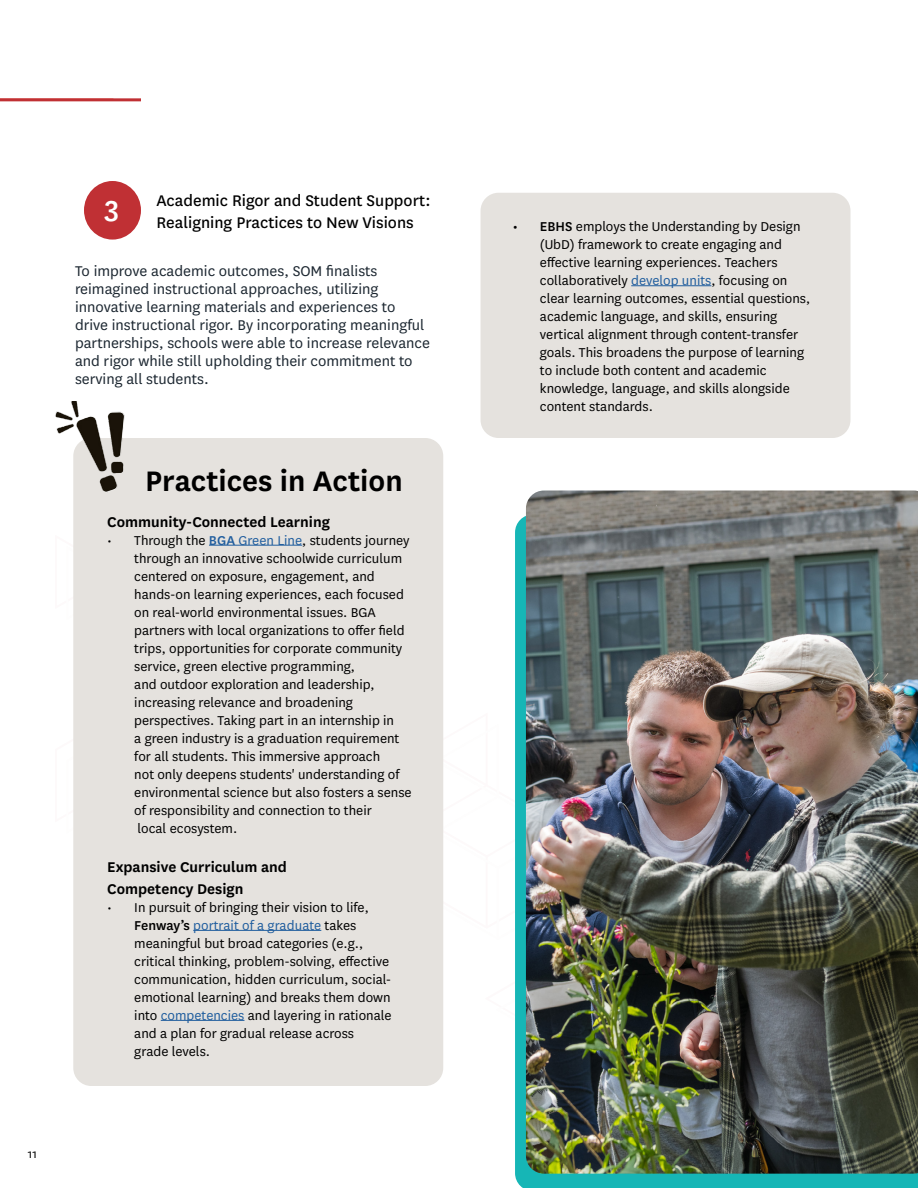
<style>
.page{position:relative;width:918px;height:1188px;background:#fff}
.page>*{position:absolute;margin:0;border:0;box-sizing:border-box;transform-origin:0 0}
.t1{font:600 33px "National";color:#000}
.t2{font:500 33px "National";color:#fff}
.t3{font:18px/21.6px "National";color:#000}
.Body_Text{font:16.5px/18px "National";color:#1b2630}
.t4{font:600 16.5px/21.6px "National";color:#000}
.t5{font:15px/18px "National";color:#000}
.t6{font:13.5px "National";color:#000}
.s1{font-weight:500;color:#215e9e}
.s2{color:#215e9e}
.s3{font-weight:500}
</style>
<div class="page">
<div style="left:73px;top:438px;width:370px;height:648px;background:#e5e2de;border-radius:18px"></div>
<hr style="left:209px;top:545px;width:93px;height:1px;background:#215e9e">
<hr style="left:193px;top:930px;width:128px;height:1px;background:#215e9e">
<hr style="left:161px;top:1020px;width:83px;height:1px;background:#215e9e">
<div style="left:84px;top:181px;width:57px;height:59px;background:#c03034;border-radius:50%"></div>
<div style="left:481px;top:193px;width:370px;height:245px;background:#e5e2de;border-radius:18px"></div>
<hr style="left:631px;top:285px;width:80px;height:1px;background:#215e9e">
<div style="left:515px;top:516px;width:403px;height:672px;background:#16b6b6"></div>
<img style="left:526px;top:490px;width:392px;height:684px">
<img style="left:55px;top:402px;width:70px;height:90px">
<hr style="left:0;top:98px;width:141px;height:3px;background:#c03034">
<p class="t6" style="left:28px;top:1145px;width:11px">11</p>
<p class="t2" style="left:104px;top:185px;width:17px">3</p>
<p class="t3" style="left:156px;top:189px;width:276px">Academic Rigor and Student Support:<br>Realigning Practices to New Visions</p>
<p class="Body_Text" style="left:75px;top:261px;width:357px">To improve academic outcomes, SOM finalists reimagined instructional approaches, utilizing innovative learning materials and experiences to drive instructional rigor. By incorporating meaningful partnerships, schools were able to increase relevance and rigor while still upholding their commitment to serving all students.</p>
<p class="t1" style="left:145px;top:458px;width:259px">Practices in Action</p>
<p class="t4" style="left:107px;top:510px;width:224px">Community-Connected Learning</p>
<p class="t5" style="left:134px;top:531px;width:279px;text-indent:-27px">• Through the <span class="s1">BGA</span> <span class="s2">Green Line</span>, students journey through an innovative schoolwide curriculum centered on exposure, engagement, and hands-on learning experiences, each focused on real-world environmental issues. BGA partners with local organizations to offer field trips, opportunities for corporate community service, green elective programming,<br>and outdoor exploration and leadership, increasing relevance and broadening perspectives. Taking part in an internship in<br>a green industry is a graduation requirement for all students. This immersive approach<br>not only deepens students' understanding of environmental science but also fosters a sense of responsibility and connection to their<br>local ecosystem.</p>
<p class="t4" style="left:107px;top:855px;width:181px">Expansive Curriculum and<br>Competency Design</p>
<p class="t5" style="left:134px;top:898px;width:259px;text-indent:-27px">• In pursuit of bringing their vision to life, <span class="s3">Fenway’s</span> <span class="s2">portrait of a graduate</span> takes meaningful but broad categories (e.g., critical thinking, problem-solving, effective communication, hidden curriculum, social&shy;emotional learning) and breaks them down into <span class="s2">competencies</span> and layering in rationale and a plan for gradual release across grade levels.</p>
<p class="t5" style="left:540px;top:217px;width:272px;text-indent:-27px"><span class="s3">• EBHS</span> employs the Understanding by Design (UbD) framework to create engaging and effective learning experiences. Teachers collaboratively <span class="s2">develop units</span>, focusing on clear learning outcomes, essential questions, academic language, and skills, ensuring vertical alignment through content-transfer goals. This broadens the purpose of learning to include both content and academic knowledge, language, and skills alongside content standards.</p>
</div>
